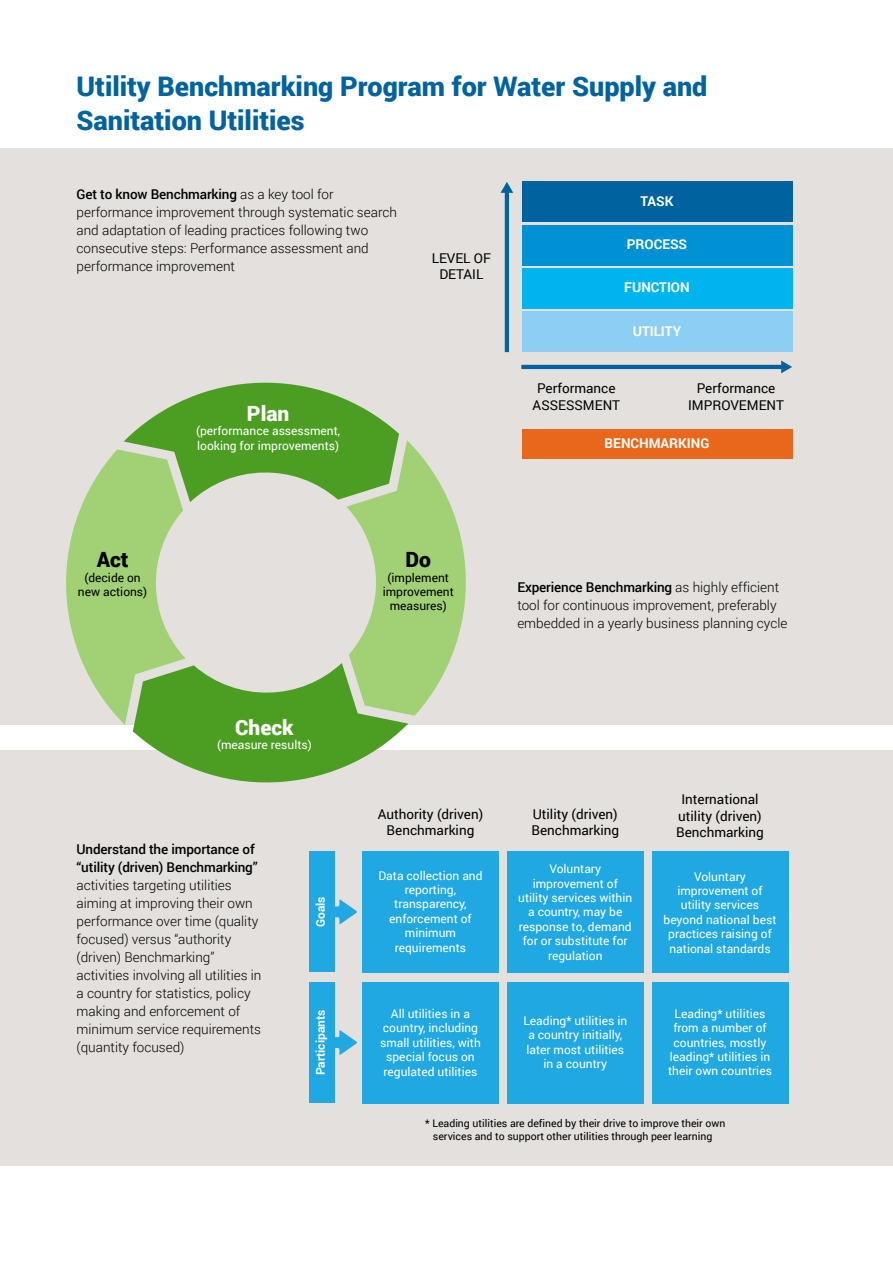
<style>
.page{position:relative;width:893px;height:1263px;background:#fff}
.page>*{position:absolute;margin:0;border:0;box-sizing:border-box;transform-origin:0 0}
.t1{font:900 27px/34.5px "Roboto";color:#0063a0}
.t2{font:900 21px "Roboto";color:#fff}
.t3{font:900 21px "Roboto";color:#000}
.t4{font:300 13.5px/18px "Roboto";color:#000}
.t5{font:13.5px/16.2px "Roboto";color:#000;text-align:center}
.t6{font:500 13.5px/18px "Roboto";letter-spacing:-.01em;color:#000}
.t7{font:700 13.5px "Roboto";color:#fff}
.t8{font:12px/14.4px "Roboto";color:#fff;text-align:center}
.t9{font:12px/14.4px "Roboto";color:#000;text-align:center}
.t10{font:700 12px "Roboto";color:#fff}
.t11{font:10.5px/12.6px "Roboto";color:#000;text-align:center}
.s1{font-weight:500}
</style>
<div class="page">
<div style="left:0;top:149px;width:893px;height:576px;background:#e3e0dd"></div>
<div style="left:0;top:750px;width:893px;height:415px;background:#e3e0dd"></div>
<div style="left:522px;top:182px;width:270px;height:40px;background:#0063a0"></div>
<div style="left:522px;top:225px;width:270px;height:40px;background:#0091d5"></div>
<div style="left:522px;top:268px;width:270px;height:41px;background:#00b5ef"></div>
<div style="left:522px;top:311px;width:270px;height:41px;background:#8dcff4"></div>
<div style="left:522px;top:429px;width:270px;height:30px;background:#e8671b"></div>
<hr style="left:521px;top:365px;width:262px;height:4px;background:#0063a0">
<svg style="left:781px;top:361px;width:11px;height:12px"></svg>
<hr style="left:505px;top:191px;width:4px;height:161px;background:#0063a0">
<svg style="left:501px;top:182px;width:12px;height:11px"></svg>
<svg style="left:66px;top:382px;width:400px;height:401px"></svg>
<svg style="left:335px;top:899px;width:22px;height:25px"></svg>
<svg style="left:335px;top:1030px;width:22px;height:25px"></svg>
<div style="left:362px;top:982px;width:136px;height:121px;background:#20a8e2"></div>
<div style="left:309px;top:982px;width:26px;height:121px;background:#20a8e2"></div>
<div style="left:309px;top:852px;width:26px;height:120px;background:#20a8e2"></div>
<div style="left:362px;top:852px;width:136px;height:121px;background:#20a8e2"></div>
<div style="left:507px;top:852px;width:136px;height:121px;background:#20a8e2"></div>
<div style="left:652px;top:852px;width:136px;height:121px;background:#20a8e2"></div>
<div style="left:507px;top:982px;width:136px;height:121px;background:#20a8e2"></div>
<div style="left:652px;top:982px;width:136px;height:121px;background:#20a8e2"></div>
<h1 class="t1" style="left:77px;top:68px;width:632px">Utility Benchmarking Program for Water Supply and<br>Sanitation Utilities</h1>
<p class="t4" style="left:77px;top:185px;width:322px"><span class="s1">Get to know Benchmarking</span> as a key tool for performance improvement through systematic search and adaptation of leading practices following two consecutive steps: Performance assessment and performance improvement</p>
<p class="t5" style="left:432px;top:249px;width:61px">LEVEL OF<br>DETAIL</p>
<h2 class="t2" style="left:247px;top:398px;width:44px">Plan</h2>
<p class="t8" style="left:196px;top:423px;width:146px;text-align:left">(performance assessment, looking for improvements)</p>
<p class="t7" style="left:640px;top:192px;width:34px">TASK</p>
<p class="t7" style="left:627px;top:235px;width:62px">PROCESS</p>
<p class="t7" style="left:624px;top:278px;width:67px">FUNCTION</p>
<p class="t7" style="left:633px;top:321px;width:50px">UTILITY</p>
<p class="t5" style="left:533px;top:380px;width:89px">Performance<br>ASSESSMENT</p>
<p class="t5" style="left:688px;top:380px;width:97px">Performance<br>IMPROVEMENT</p>
<p class="t7" style="left:605px;top:434px;width:106px">BENCHMARKING</p>
<h2 class="t3" style="left:97px;top:545px;width:33px">Act</h2>
<p class="t9" style="left:78px;top:570px;width:71px">(decide on new actions)</p>
<h2 class="t2" style="left:235px;top:712px;width:60px">Check</h2>
<p class="t8" style="left:217px;top:737px;width:96px">(measure results)</p>
<h2 class="t3" style="left:405px;top:545px;width:27px">Do</h2>
<p class="t9" style="left:383px;top:570px;width:73px">(implement improvement measures)</p>
<p class="t4" style="left:517px;top:578px;width:272px"><span class="s1">Experience Benchmarking</span> as highly efficient tool for continuous improvement, preferably embedded in a yearly business planning cycle</p>
<p class="t6" style="left:77px;top:840px;width:183px">Understand the importance of “utility (driven) Benchmarking”</p>
<p class="t4" style="left:77px;top:876px;width:186px">activities targeting utilities aiming at improving their own performance over time (quality focused) versus “authority (driven) Benchmarking” activities involving all utilities in a country for statistics, policy making and enforcement of minimum service requirements (quantity focused)</p>
<p class="t10" style="left:312px;top:927px;width:32px;rotate:-90deg">Goals</p>
<p class="t10" style="left:312px;top:1075px;width:67px;rotate:-90deg">Participants</p>
<p class="t5" style="left:378px;top:805px;width:107px">Authority (driven)<br>Benchmarking</p>
<p class="t5" style="left:531px;top:805px;width:89px;text-align:left">Utility (driven)<br>Benchmarking</p>
<p class="t5" style="left:676px;top:791px;width:89px">International utility (driven)<br>Benchmarking</p>
<p class="t8" style="left:378px;top:868px;width:106px">Data collection and reporting, transparency, enforcement of minimum requirements</p>
<p class="t8" style="left:518px;top:861px;width:116px">Voluntary improvement of utility services within a country, may be response to, demand for or substitute for regulation</p>
<p class="t8" style="left:664px;top:868px;width:114px">Voluntary improvement of utility services beyond national best practices raising of national standards</p>
<p class="t8" style="left:380px;top:1006px;width:102px">All utilities in a country, including small utilities, with special focus on regulated utilities</p>
<p class="t8" style="left:523px;top:1013px;width:105px">Leading* utilities in a country initially, later most utilities in a country</p>
<p class="t8" style="left:668px;top:1006px;width:105px">Leading* utilities from a number of countries, mostly leading* utilities in their own countries</p>
<p class="t11" style="left:425px;top:1117px;width:302px">* Leading utilities are defined by their drive to improve their own services and to support other utilities through peer learning</p>
</div>
